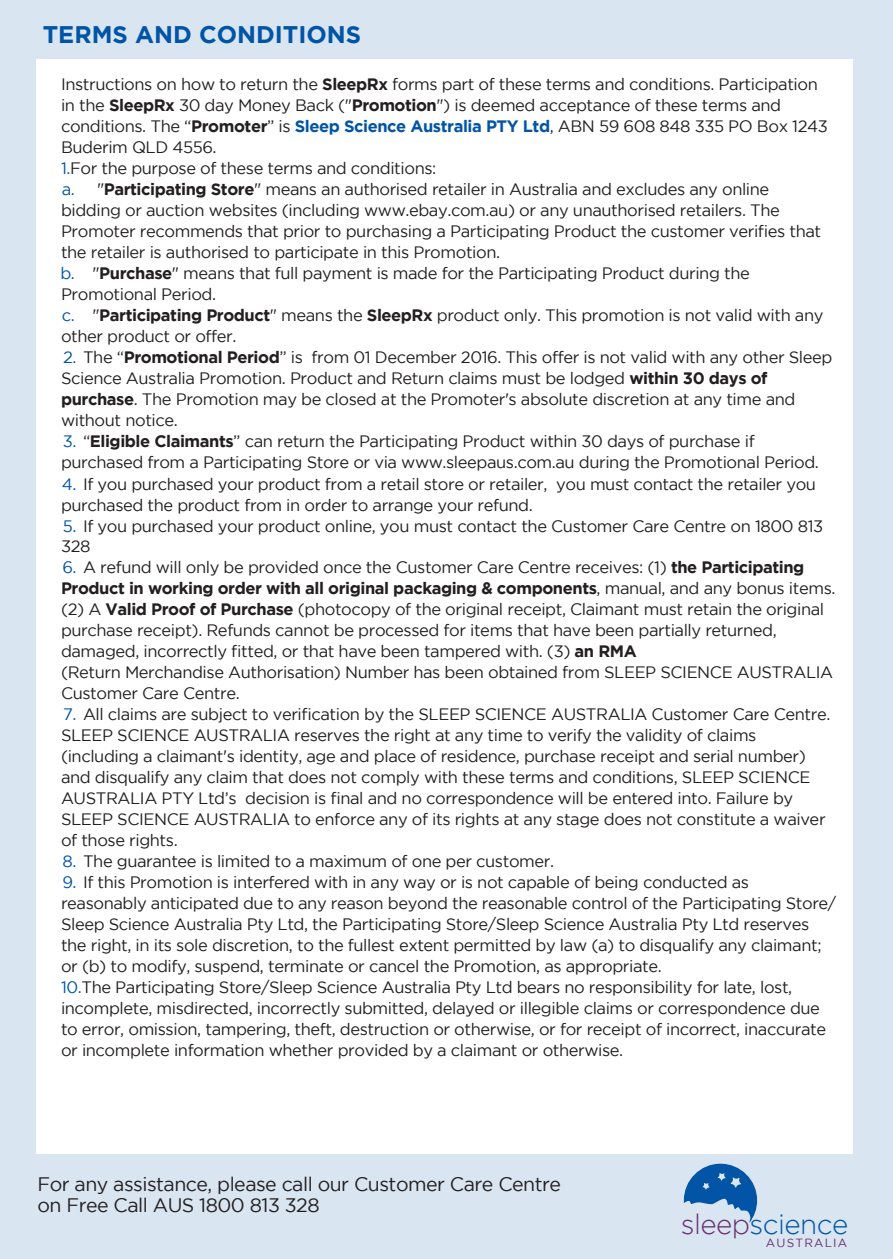
<style>
.page{position:relative;width:893px;height:1259px;background:#d9e5f1}
.page>*{position:absolute;margin:0;border:0;box-sizing:border-box;transform-origin:0 0}
.t1{font:300 27.9px "Gotham";letter-spacing:-.02em;color:#0154a6}
.t2{font:700 24px "Gotham";color:#0154a6}
.t3{font:19.5px/21px "Gotham";letter-spacing:-.025em;color:#231f20}
.t4{font:16.5px/21px "Gotham";letter-spacing:-.025em;color:#231f20}
.t5{font:12px "Gotham";letter-spacing:.1em;color:#683070}
.s1{font-weight:700}
.s2{font-weight:700;color:#0154a6}
.s3{color:#0154a6}
.s4{color:#683070}
</style>
<div class="page">
<div style="left:36px;top:59px;width:816px;height:1095px;background:#fff"></div>
<svg style="left:684px;top:1163px;width:73px;height:60px"></svg>
<h2 class="t2" style="left:43px;top:21px;width:320px">TERMS AND CONDITIONS</h2>
<p class="t4" style="left:60px;top:73px;width:769px">Instructions on how to return the <span class="s1">SleepRx</span> forms part of these terms and conditions. Participation in the <span class="s1">SleepRx</span> 30 day Money Back ("<span class="s1">Promotion</span>") is deemed acceptance of these terms and conditions. The “<span class="s1">Promoter</span>” is <span class="s2">Sleep Science Australia PTY Ltd</span>, ABN 59 608 848 335 PO Box 1243<br>Buderim QLD 4556.<br><span class="s3">1.</span>For the purpose of these terms and conditions:<br><span class="s3">a.</span> "<span class="s1">Participating Store</span>" means an authorised retailer in Australia and excludes any online bidding or auction websites (including www.ebay.com.au) or any unauthorised retailers. The Promoter recommends that prior to purchasing a Participating Product the customer verifies that the retailer is authorised to participate in this Promotion.<br><span class="s3">b.</span> "<span class="s1">Purchase</span>" means that full payment is made for the Participating Product during the Promotional Period.<br><span class="s3">c.</span> "<span class="s1">Participating Product</span>" means the <span class="s1">SleepRx</span> product only. This promotion is not valid with any other product or offer.</p>
<p class="t4" style="left:61px;top:346px;width:773px"><span class="s3">2.</span> The “<span class="s1">Promotional Period</span>” is from 01 December 2016. This offer is not valid with any other Sleep Science Australia Promotion. Product and Return claims must be lodged <span class="s1">within 30 days of purchase</span>. The Promotion may be closed at the Promoter's absolute discretion at any time and without notice.</p>
<p class="t4" style="left:61px;top:430px;width:759px"><span class="s3">3.</span> “<span class="s1">Eligible Claimants</span>” can return the Participating Product within 30 days of purchase if purchased from a Participating Store or via www.sleepaus.com.au during the Promotional Period.</p>
<p class="t4" style="left:61px;top:474px;width:757px"><span class="s3">4.</span> If you purchased your product from a retail store or retailer, you must contact the retailer you purchased the product from in order to arrange your refund.</p>
<p class="t4" style="left:61px;top:516px;width:764px;line-height:19.8px"><span class="s3">5.</span> If you purchased your product online, you must contact the Customer Care Centre on 1800 813<br>328</p>
<p class="t4" style="left:61px;top:556px;width:776px"><span class="s3">6.</span> A refund will only be provided once the Customer Care Centre receives: (1) <span class="s1">the Participating Product in working order with all original packaging &amp; components</span>, manual, and any bonus items. (2) A <span class="s1">Valid Proof of Purchase</span> (photocopy of the original receipt, Claimant must retain the original purchase receipt). Refunds cannot be processed for items that have been partially returned, damaged, incorrectly fitted, or that have been tampered with. (3) <span class="s1">an RMA<br></span>(Return Merchandise Authorisation) Number has been obtained from SLEEP SCIENCE AUSTRALIA Customer Care Centre.</p>
<p class="t4" style="left:61px;top:703px;width:771px"><span class="s3">7.</span> All claims are subject to verification by the SLEEP SCIENCE AUSTRALIA Customer Care Centre.<br>SLEEP SCIENCE AUSTRALIA reserves the right at any time to verify the validity of claims (including a claimant's identity, age and place of residence, purchase receipt and serial number) and disqualify any claim that does not comply with these terms and conditions, SLEEP SCIENCE AUSTRALIA PTY Ltd’s decision is final and no correspondence will be entered into. Failure by SLEEP SCIENCE AUSTRALIA to enforce any of its rights at any stage does not constitute a waiver of those rights.</p>
<p class="t4" style="left:63px;top:850px;width:493px"><span class="s3">8.</span> The guarantee is limited to a maximum of one per customer.</p>
<p class="t4" style="left:61px;top:871px;width:777px"><span class="s3">9.</span> If this Promotion is interfered with in any way or is not capable of being conducted as reasonably anticipated due to any reason beyond the reasonable control of the Participating Store/ Sleep Science Australia Pty Ltd, the Participating Store/Sleep Science Australia Pty Ltd reserves the right, in its sole discretion, to the fullest extent permitted by law (a) to disqualify any claimant; or (b) to modify, suspend, terminate or cancel the Promotion, as appropriate.<br><span class="s3">10.</span>The Participating Store/Sleep Science Australia Pty Ltd bears no responsibility for late, lost, incomplete, misdirected, incorrectly submitted, delayed or illegible claims or correspondence due to error, omission, tampering, theft, destruction or otherwise, or for receipt of incorrect, inaccurate or incomplete information whether provided by a claimant or otherwise.</p>
<p class="t3" style="left:38px;top:1173px;width:525px">For any assistance, please call our Customer Care Centre on Free Call AUS 1800 813 328</p>
<h1 class="t1" style="left:681px;top:1209px;width:169px"><span class="s4">sleep</span>science</h1>
<p class="t5" style="left:766px;top:1236px;width:83px">AUSTRALIA</p>
</div>
